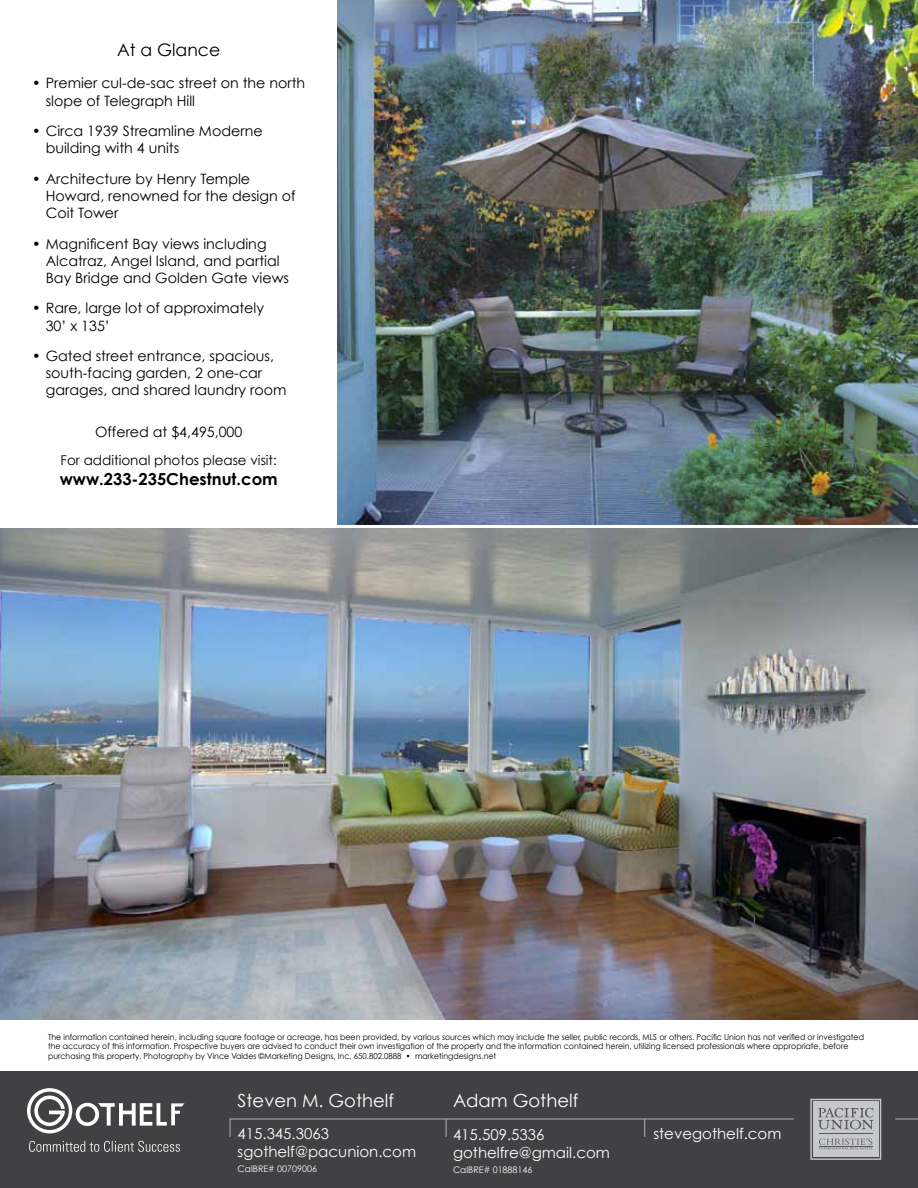
<style>
.page{position:relative;width:918px;height:1188px;background:#fff}
.page>*{position:absolute;margin:0;border:0;box-sizing:border-box;transform-origin:0 0}
.t1{font:18px "Century Gothic";color:#fff}
.t2{font:17.25px "Century Gothic";color:#000}
.t3{font:700 16.5px "Century Gothic";color:#000}
.t4{font:15px/18px "Century Gothic";color:#fff}
.t5{font:14.25px/17.1px "Century Gothic";color:#000}
.t6{font:13.5px "Century Gothic";color:#000}
.t7{font:9px "Century Gothic";color:#fff}
.t8{font:8.25px/9.4px "Century Gothic";color:#000;scale:.95 1}
</style>
<div class="page">
<div style="left:0;top:1071px;width:918px;height:117px;background:#414042"></div>
<svg style="left:810px;top:1099px;width:71px;height:61px;background:#afb0b2"></svg>
<svg style="left:27px;top:1088px;width:158px;height:45px"></svg>
<svg style="left:29px;top:1141px;width:151px;height:11px"></svg>
<svg style="left:229px;top:1118px;width:565px;height:19px"></svg>
<hr style="left:895px;top:1118px;width:23px;height:2px;background:#a7a9ac">
<img style="left:0;top:528px;width:918px;height:491px">
<img style="left:338px;top:0;width:580px;height:525px">
<h2 class="t2" style="left:117px;top:39px;width:105px">At a Glance</h2>
<h3 class="t5" style="left:46px;top:75px;width:261px;text-indent:-13px">• Premier cul-de-sac street on the north slope of Telegraph Hill</h3>
<h3 class="t5" style="left:46px;top:122px;width:219px;text-indent:-13px">• Circa 1939 Streamline Moderne building with 4 units</h3>
<h3 class="t5" style="left:46px;top:170px;width:251px;text-indent:-13px">• Architecture by Henry Temple<br>H oward, renowned for the design of<br>Coit Tower</h3>
<h3 class="t5" style="left:46px;top:235px;width:245px;text-indent:-13px">• Magnificent Bay views including<br>Alcatraz, Angel Island, and partial<br>Bay Bridge and Golden Gate views</h3>
<h3 class="t5" style="left:46px;top:300px;width:220px;text-indent:-13px">• Rare, large lot of approximately<br>30’ x 135’</h3>
<h3 class="t5" style="left:46px;top:347px;width:242px;text-indent:-13px">• Gated street entrance, spacious, south-facing garden, 2 one-car garages, and shared laundry room</h3>
<h3 class="t5" style="left:95px;top:423px;width:149px">Offered at $4,495,000</h3>
<h3 class="t6" style="left:61px;top:452px;width:218px">For additional photos please visit:</h3>
<h3 class="t3" style="left:60px;top:468px;width:220px">www.233-235Chestnut.com</h3>
<p class="t8" style="left:48px;top:1032px;width:860px">The information contained herein, including square footage or acreage, has been provided, by various sources which may include the seller, public records, MLS or others. Pacific Union has not verified or investigated the accuracy of this information. Prospective buyers are advised to conduct their own investigation of the property and the information contained herein, utilizing licensed professionals where appropriate, before purchasing this property. Photography by Vince Valdes ©Marketing Designs, Inc. 650.802.0888 • marketingdesigns.net</p>
<h1 class="t1" style="left:238px;top:1090px;width:158px">Steven M. Gothelf</h1>
<h3 class="t4" style="left:238px;top:1124px;width:180px">415.345.3063 sgothelf@pacunion.com</h3>
<p class="t7" style="left:238px;top:1164px;width:81px">CalBRE# 00709006</p>
<h1 class="t1" style="left:453px;top:1090px;width:127px">Adam Gothelf</h1>
<h3 class="t4" style="left:453px;top:1125px;width:158px">415.509.5336 gothelfre@gmail.com</h3>
<p class="t7" style="left:453px;top:1164px;width:81px">CalBRE# 01888146</p>
<h3 class="t4" style="left:653px;top:1124px;width:130px">stevegothelf.com</h3>
</div>
